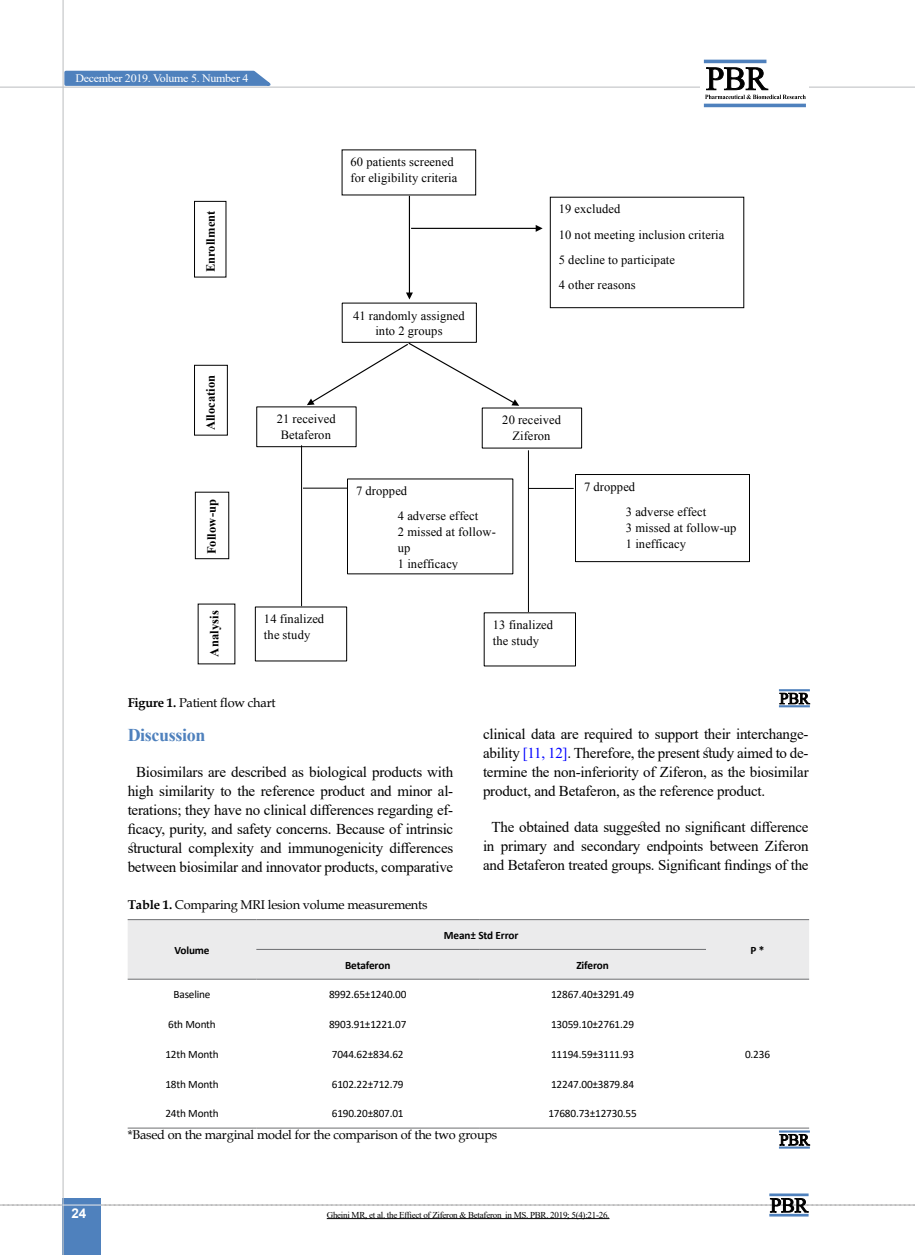
<style>
.page{position:relative;width:915px;height:1255px;background:#fff}
.page>*{position:absolute;margin:0;border:0;box-sizing:border-box;transform-origin:0 0}
.t1{font:700 18px "Times New Roman";letter-spacing:-.02em;color:#4f81bd}
.t2{font:15px/19px "Times New Roman";letter-spacing:-.015em;color:#000;text-align:center}
.t3{font:700 13.5px "Arial";color:#fff}
.t4{font:12.75px "Book Antiqua";letter-spacing:-.015em;color:#000}
.t5{font:12.45px/25px "Times New Roman";letter-spacing:.01em;color:#000}
.t6{font:700 12.45px "Times New Roman";letter-spacing:.01em;color:#000}
.t7{font:11.4px "Times New Roman";letter-spacing:-.025em;color:#fff;scale:1.05 1}
.t8{font:11.25px "Calibri";letter-spacing:-.015em;color:#000}
.t9{font:700 11.25px "Calibri";letter-spacing:-.01em;color:#000}
.t10{font:9px "Times New Roman";letter-spacing:-.03em;color:#000}
.s1{font-weight:700}
.s2{color:#00f}
</style>
<div class="page">
<div style="left:63px;top:1198px;width:38px;height:56px;background:#4f81bd"></div>
<hr style="left:62px;top:0;width:2px;height:1254px;background:#c2c4c6">
<hr style="left:0;top:87px;width:914px;height:1px;background:#c2c4c6">
<svg style="left:63px;top:69px;width:215px;height:18px;background:#749bc9"></svg>
<svg style="left:0;top:1197px;width:915px;height:15px"></svg>
<hr style="left:769px;top:1193px;width:39px;height:3px;background:#4f81bd">
<hr style="left:769px;top:1213px;width:39px;height:3px;background:#4f81bd">
<div style="left:700px;top:56px;width:108px;height:49px;background:linear-gradient(to right,#fff,#fefeff)"></div>
<hr style="left:703px;top:60px;width:63px;height:3px;background:#4f81bd">
<hr style="left:703px;top:104px;width:102px;height:3px;background:#4f81bd">
<svg style="left:704px;top:67px;width:101px;height:32px"></svg>
<img style="left:342px;top:308px;width:1px;height:30px">
<div style="left:256px;top:406px;width:100px;height:41px;border:1px solid #000"></div>
<img style="left:257px;top:411px;width:99px;height:31px">
<img style="left:482px;top:412px;width:1px;height:31px">
<svg style="left:307px;top:342px;width:212px;height:64px"></svg>
<hr style="left:301px;top:445px;width:1px;height:161px;background:#000">
<hr style="left:528px;top:450px;width:1px;height:163px;background:#000">
<img style="left:255px;top:611px;width:1px;height:45px">
<img style="left:484px;top:617px;width:1px;height:44px">
<hr style="left:303px;top:488px;width:45px;height:1px;background:#000">
<hr style="left:528px;top:488px;width:45px;height:1px;background:#000">
<img style="left:347px;top:483px;width:1px;height:86px">
<div style="left:575px;top:474px;width:174px;height:88px;border:1px solid #000"></div>
<img style="left:575px;top:479px;width:174px;height:78px">
<img style="left:342px;top:154px;width:1px;height:36px">
<svg style="left:406px;top:196px;width:136px;height:103px"></svg>
<div style="left:549px;top:197px;width:195px;height:111px;border:1px solid #000"></div>
<img style="left:550px;top:201px;width:1px;height:102px">
<div style="left:194px;top:201px;width:32px;height:76px;border:1px solid #000"></div>
<img style="left:194px;top:206px;width:31px;height:66px">
<div style="left:194px;top:365px;width:34px;height:70px;border:1px solid #000"></div>
<img style="left:194px;top:370px;width:2px;height:60px">
<div style="left:195px;top:492px;width:34px;height:67px;border:1px solid #000"></div>
<img style="left:195px;top:497px;width:33px;height:57px">
<img style="left:198px;top:608px;width:1px;height:51px">
<svg style="left:779px;top:692px;width:30px;height:12px"></svg>
<hr style="left:778px;top:689px;width:31px;height:2px;background:#4f81bd">
<hr style="left:778px;top:705px;width:31px;height:2px;background:#4f81bd">
<div style="left:128px;top:920px;width:680px;height:58px;background:#ebebec"></div>
<hr style="left:128px;top:919px;width:128px;height:1px;background:#6d6e71">
<hr style="left:256px;top:919px;width:223px;height:1px;background:#6d6e71">
<hr style="left:479px;top:919px;width:226px;height:1px;background:#6d6e71">
<hr style="left:705px;top:919px;width:103px;height:1px;background:#6d6e71">
<hr style="left:256px;top:949px;width:223px;height:1px;background:#6d6e71">
<hr style="left:479px;top:949px;width:226px;height:1px;background:#6d6e71">
<hr style="left:128px;top:978px;width:128px;height:1px;background:#6d6e71">
<hr style="left:256px;top:978px;width:223px;height:1px;background:#6d6e71">
<hr style="left:479px;top:978px;width:226px;height:1px;background:#6d6e71">
<hr style="left:705px;top:978px;width:103px;height:1px;background:#6d6e71">
<hr style="left:705px;top:1127px;width:103px;height:1px;background:#6d6e71">
<hr style="left:128px;top:1127px;width:128px;height:1px;background:#6d6e71">
<hr style="left:256px;top:1127px;width:223px;height:1px;background:#6d6e71">
<hr style="left:479px;top:1127px;width:226px;height:1px;background:#6d6e71">
<svg style="left:779px;top:1134px;width:30px;height:11px"></svg>
<hr style="left:778px;top:1130px;width:31px;height:2px;background:#4f81bd">
<hr style="left:778px;top:1146px;width:31px;height:2px;background:#4f81bd">
<hr style="left:326px;top:1218px;width:283px;height:1px;background:#000">
<p class="t7" style="left:75px;top:70px;width:166px">December 2019. Volume 5. Number 4</p>
<p class="t6" style="left:202px;top:272px;width:64px;rotate:-90deg">Enrollment</p>
<p class="t6" style="left:202px;top:430px;width:57px;rotate:-90deg">Allocation</p>
<p class="t6" style="left:203px;top:554px;width:57px;rotate:-90deg">Follow-up</p>
<p class="t6" style="left:206px;top:656px;width:48px;rotate:-90deg">Analysis</p>
<p class="t5" style="left:350px;top:153px;width:108px;line-height:16.2px">60 patients screened for eligibility criteria</p>
<p class="t5" style="left:353px;top:307px;width:113px;line-height:15.9px;text-align:center">41 randomly assigned into 2 groups</p>
<p class="t5" style="left:558px;top:196px;width:167px">19 excluded<br>10 not meeting inclusion criteria<br>5 decline to participate<br>4 other reasons</p>
<p class="t5" style="left:277px;top:410px;width:60px;line-height:16.2px;text-align:center">21 received<br>Betaferon</p>
<p class="t5" style="left:502px;top:411px;width:60px;line-height:16.2px;text-align:center">20 received<br>Ziferon</p>
<p class="t5" style="left:398px;top:478px;width:82px;text-indent:-42px">7 dropped<br>4 adverse effect</p>
<p class="t5" style="left:398px;top:523px;width:99px;line-height:16px">2 missed at follow&shy;up<br>1 inefficacy</p>
<p class="t5" style="left:264px;top:610px;width:62px;line-height:15.6px">14 finalized the study</p>
<p class="t5" style="left:492px;top:616px;width:62px;line-height:15.9px">13 finalized the study</p>
<p class="t5" style="left:625px;top:474px;width:82px;text-indent:-42px">7 dropped<br>3 adverse effect</p>
<p class="t5" style="left:625px;top:519px;width:112px;line-height:15.9px">3 missed at follow-up<br>1 inefficacy</p>
<p class="t4" style="left:128px;top:694px;width:149px"><span class="s1">Figure 1.</span> Patient flow chart</p>
<p class="t1" style="left:128px;top:721px;width:79px">Discussion</p>
<p class="t2" style="left:128px;top:761px;width:327px">Biosimilars are described as biological products with high similarity to the reference product and minor al&shy;terations; they have no clinical differences regarding ef&shy;ficacy, purity, and safety concerns. Because of intrinsic structural complexity and immunogenicity differences between biosimilar and innovator products, comparative</p>
<p class="t2" style="left:483px;top:724px;width:327px;text-align:justify">clinical data are required to support their interchange&shy;ability <span class="s2">[11, 12]</span>. Therefore, the present study aimed to de&shy;termine the non-inferiority of Ziferon, as the biosimilar product, and Betaferon, as the reference product.</p>
<p class="t2" style="left:483px;top:817px;width:327px">The obtained data suggested no significant difference in primary and secondary endpoints between Ziferon and Betaferon treated groups. Significant findings of the</p>
<p class="t3" style="left:71px;top:1203px;width:17px">24</p>
<p class="t4" style="left:128px;top:895px;width:301px"><span class="s1">Table 1.</span> Comparing MRI lesion volume measurements</p>
<p class="t9" style="left:174px;top:941px;width:37px">Volume</p>
<p class="t9" style="left:443px;top:927px;width:76px">Mean± Std Error</p>
<p class="t9" style="left:345px;top:956px;width:47px">Betaferon</p>
<p class="t9" style="left:576px;top:956px;width:34px">Ziferon</p>
<p class="t8" style="left:173px;top:986px;width:38px">Baseline</p>
<p class="t8" style="left:329px;top:986px;width:79px">8992.65±1240.00</p>
<p class="t8" style="left:551px;top:986px;width:84px">12867.40±3291.49</p>
<p class="t8" style="left:168px;top:1016px;width:49px">6th Month</p>
<p class="t8" style="left:329px;top:1016px;width:79px">8903.91±1221.07</p>
<p class="t8" style="left:551px;top:1016px;width:84px">13059.10±2761.29</p>
<p class="t8" style="left:165px;top:1046px;width:55px">12th Month</p>
<p class="t8" style="left:332px;top:1046px;width:73px">7044.62±834.62</p>
<p class="t8" style="left:551px;top:1046px;width:84px">11194.59±3111.93</p>
<p class="t8" style="left:165px;top:1076px;width:55px">18th Month</p>
<p class="t8" style="left:332px;top:1076px;width:73px">6102.22±712.79</p>
<p class="t8" style="left:551px;top:1076px;width:84px">12247.00±3879.84</p>
<p class="t8" style="left:165px;top:1105px;width:55px">24th Month</p>
<p class="t8" style="left:332px;top:1105px;width:73px">6190.20±807.01</p>
<p class="t8" style="left:548px;top:1105px;width:90px">17680.73±12730.55</p>
<p class="t4" style="left:128px;top:1125px;width:371px">*Based on the marginal model for the comparison of the two groups</p>
<p class="t10" style="left:326px;top:1208px;width:284px">Gheini MR, et al. the Effiect of Ziferon &amp; Betaferon in MS. PBR. 2019; 5(4):21-26.</p>
<p class="t9" style="left:750px;top:941px;width:15px">P *</p>
<p class="t8" style="left:744px;top:1046px;width:26px">0.236</p>
</div>
